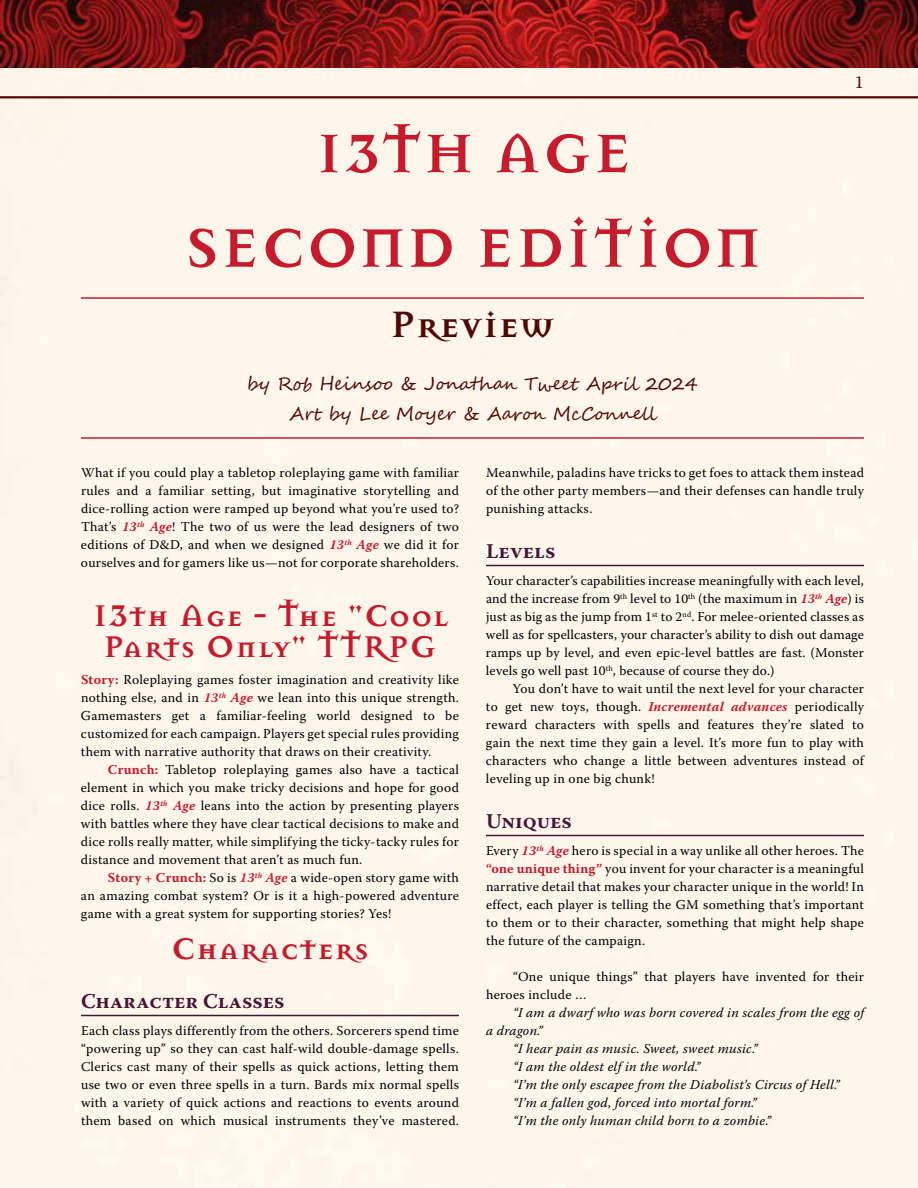
<style>
.page{position:relative;width:918px;height:1188px;background:#fff}
.page>*{position:absolute;margin:0;border:0;box-sizing:border-box;transform-origin:0 0}
.t1{font:700 60px/94.5px "Mason Serif";letter-spacing:.02em;color:#c61a2d;text-align:center}
.t2{font:700 40.5px "Mason Serif";color:#4f0904}
.t3{font:700 33px/31.5px "Mason Serif";letter-spacing:.02em;color:#c61a2d;text-align:center}
.t4{font:700 21px "Warnock Pro";color:#471537}
.t5{font:18px/30px "Segoe Script";color:#4f0904;text-align:center}
.t6{font:18px "Warnock Pro";color:#4f0904}
.t7{font:13.5px/18px "Warnock Pro";letter-spacing:.02em;color:#000;text-align:justify}
.t8{font:italic 13.5px "Warnock Pro";letter-spacing:.02em;color:#000}
.s1{font-weight:700;font-style:italic;color:#c61a2d}
.s2{font-weight:700;color:#c61a2d}
</style>
<div class="page">
<hr style="left:0;top:96px;width:918px;height:2px;background:#4f0904">
<img style="left:0;top:0;width:918px;height:68px">
<hr style="left:81px;top:437px;width:783px;height:2px;background:#c61a2d">
<hr style="left:81px;top:297px;width:783px;height:2px;background:#c61a2d">
<hr style="left:81px;top:1015px;width:378px;height:1px;background:#471537">
<hr style="left:486px;top:565px;width:378px;height:1px;background:#471537">
<hr style="left:486px;top:835px;width:378px;height:1px;background:#471537">
<h1 class="t1" style="left:185px;top:106px;width:577px">13TH AGE<br>SECOND EDITION</h1>
<h2 class="t2" style="left:390px;top:301px;width:167px">Preview</h2>
<h3 class="t5" style="left:247px;top:369px;width:453px">by Rob Heinsoo &amp; Jonathan Tweet April 2024<br>Art by Lee Moyer &amp; Aaron McConnell</h3>
<h3 class="t6" style="left:855px;top:72px;width:11px">1</h3>
<p class="t7" style="left:81px;top:463px;width:380px">What if you could play a tabletop roleplaying game with familiar rules and a familiar setting, but imaginative storytelling and dice-rolling action were ramped up beyond what you’re used to?<br>That’s <span class="s1">13</span><sup>th</sup> <span class="s1">Age</span>! The two of us were the lead designers of two editions of D&amp;D, and when we designed <span class="s1">13</span><sup>th</sup> <span class="s1">Age</span> we did it for ourselves and for gamers like us—not for corporate shareholders.</p>
<h3 class="t3" style="left:91px;top:599px;width:359px">13th Age - The "Cool<br>Parts Only" TTRPG</h3>
<p class="t7" style="left:81px;top:670px;width:380px"><span class="s2">Story:</span> Roleplaying games foster imagination and creativity like nothing else, and in <span class="s1">13</span><sup>th</sup> <span class="s1">Age</span> we lean into this unique strength.<br>Gamemasters get a familiar-feeling world designed to be customized for each campaign. Players get special rules providing them with narrative authority that draws on their creativity.</p>
<p class="t7" style="left:81px;top:760px;width:380px;text-indent:27px"><span class="s2">Crunch:</span> Tabletop roleplaying games also have a tactical element in which you make tricky decisions and hope for good dice rolls. <span class="s1">13</span><sup>th</sup> <span class="s1">Age</span> leans into the action by presenting players with battles where they have clear tactical decisions to make and dice rolls really matter, while simplifying the ticky-tacky rules for distance and movement that aren’t as much fun.</p>
<p class="t7" style="left:81px;top:868px;width:380px;text-indent:27px"><span class="s2">Story + Crunch:</span> So is <span class="s1">13</span><sup>th</sup> <span class="s1">Age</span> a wide-open story game with an amazing combat system? Or is it a high-powered adventure game with a great system for supporting stories? Yes!</p>
<h3 class="t3" style="left:171px;top:932px;width:199px">Characters</h3>
<h3 class="t4" style="left:81px;top:988px;width:205px">Character Classes</h3>
<p class="t7" style="left:81px;top:1021px;width:380px">Each class plays differently from the others. Sorcerers spend time “powering up” so they can cast half-wild double-damage spells.<br>Clerics cast many of their spells as quick actions, letting them use two or even three spells in a turn. Bards mix normal spells with a variety of quick actions and reactions to events around them based on which musical instruments they’ve mastered.</p>
<p class="t7" style="left:486px;top:463px;width:380px">Meanwhile, paladins have tricks to get foes to attack them instead of the other party members—and their defenses can handle truly punishing attacks.</p>
<h3 class="t4" style="left:486px;top:538px;width:71px">Levels</h3>
<p class="t7" style="left:486px;top:571px;width:380px">Your character’s capabilities increase meaningfully with each level, and the increase from 9<sup>th</sup> level to 10<sup>th</sup> (the maximum in <span class="s1">13</span><sup>th</sup> <span class="s1">Age</span>) is just as big as the jump from 1<sup>st</sup> to 2<sup>nd</sup>. For melee-oriented classes as well as for spellcasters, your character’s ability to dish out damage ramps up by level, and even epic-level battles are fast. (Monster levels go well past 10<sup>th</sup>, because of course they do.)</p>
<p class="t7" style="left:486px;top:679px;width:380px;text-indent:27px">You don’t have to wait until the next level for your character to get new toys, though. <span class="s1">Incremental advances</span> periodically reward characters with spells and features they’re slated to gain the next time they gain a level. It’s more fun to play with characters who change a little between adventures instead of leveling up in one big chunk!</p>
<h3 class="t4" style="left:486px;top:808px;width:88px">Uniques</h3>
<p class="t7" style="left:486px;top:841px;width:380px">Every <span class="s1">13</span><sup>th</sup> <span class="s1">Age</span> hero is special in a way unlike all other heroes. The <span class="s2">“one unique thing”</span> you invent for your character is a meaningful narrative detail that makes your character unique in the world! In effect, each player is telling the GM something that’s important to them or to their character, something that might help shape the future of the campaign.</p>
<p class="t7" style="left:486px;top:967px;width:379px;text-indent:27px">“One unique things” that players have invented for their heroes include …</p>
<p class="t8" style="left:513px;top:1004px;width:353px">“I am a dwarf who was born covered in scales from the egg of</p>
<p class="t8" style="left:486px;top:1022px;width:58px">a dragon.”</p>
<p class="t8" style="left:513px;top:1040px;width:246px">“I hear pain as music. Sweet, sweet music.”</p>
<p class="t8" style="left:513px;top:1058px;width:189px">“I am the oldest elf in the world.”</p>
<p class="t8" style="left:513px;top:1076px;width:328px">“I’m the only escapee from the Diabolist’s Circus of Hell.”</p>
<p class="t8" style="left:513px;top:1094px;width:245px">“I’m a fallen god, forced into mortal form.”</p>
<p class="t8" style="left:513px;top:1112px;width:259px">“I’m the only human child born to a zombie.”</p>
</div>
